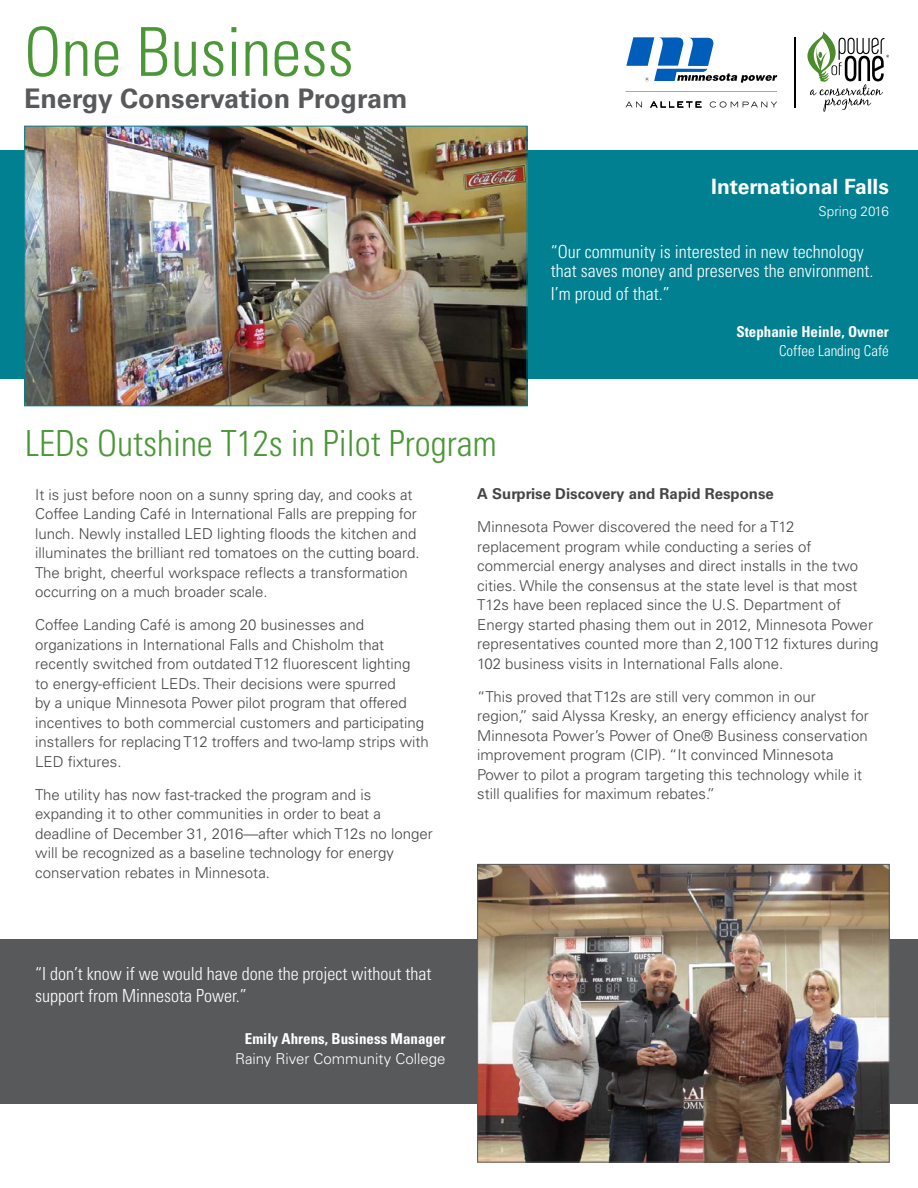
<style>
.page{position:relative;width:918px;height:1188px;background:#fff}
.page>*{position:absolute;margin:0;border:0;box-sizing:border-box;transform-origin:0 0}
.t1{font:300 condensed 67.5px "Univers";color:#4b9738}
.t2{font:300 condensed 36px "Univers";color:#4b9738}
.t3{font:700 27px "Univers";color:#58595b}
.t4{font:700 21px "Univers";color:#fff}
.t5{font:300 condensed 18px/19.5px "Univers";color:#fff}
.t6{font:300 15px/19.5px "Univers";color:#464547}
.t7{font:700 condensed 15px "Univers";color:#fff}
.t8{font:700 15px "Univers";color:#464547}
.t9{font:300 15px "Univers";color:#fff}
.t10{font:300 condensed 15px "Univers";color:#fff}
.t11{font:300 13.5px "Univers";color:#fff}
</style>
<div class="page">
<div style="left:0;top:939px;width:918px;height:165px;background:#58595b"></div>
<div style="left:0;top:150px;width:918px;height:229px;background:#008091"></div>
<svg style="left:626px;top:37px;width:151px;height:46px"></svg>
<svg style="left:626px;top:102px;width:16px;height:5px"></svg>
<svg style="left:650px;top:101px;width:52px;height:7px"></svg>
<svg style="left:710px;top:102px;width:67px;height:6px"></svg>
<svg style="left:807px;top:32px;width:82px;height:80px"></svg>
<hr style="left:794px;top:37px;width:1px;height:70px;background:#000">
<img style="left:479px;top:866px;width:409px;height:294px">
<div style="left:477px;top:864px;width:413px;height:298px;border:1px solid #58595b"></div>
<img style="left:26px;top:128px;width:499px;height:276px">
<div style="left:24px;top:126px;width:503px;height:280px;border:1px solid #008091"></div>
<h1 class="t1" style="left:24px;top:12px;width:331px">One Business</h1>
<h3 class="t3" style="left:24px;top:83px;width:385px">Energy Conservation Program</h3>
<h2 class="t2" style="left:25px;top:422px;width:473px">LEDs Outshine T12s in Pilot Program</h2>
<h3 class="t4" style="left:711px;top:174px;width:179px">International Falls</h3>
<p class="t11" style="left:819px;top:203px;width:72px">Spring 2016</p>
<p class="t5" style="left:551px;top:242px;width:324px">“Our community is interested in new technology that saves money and preserves the environment.</p>
<p class="t5" style="left:551px;top:284px;width:120px">I’m proud of that.”</p>
<p class="t7" style="left:736px;top:322px;width:154px">Stephanie Heinle, Owner</p>
<p class="t10" style="left:779px;top:342px;width:111px">Coffee Landing Café</p>
<p class="t6" style="left:35px;top:485px;width:386px">It is just before noon on a sunny spring day, and cooks at Coffee Landing Café in International Falls are prepping for lunch. Newly installed LED lighting floods the kitchen and illuminates the brilliant red tomatoes on the cutting board.<br>The bright, cheerful workspace reflects a transformation occurring on a much broader scale.</p>
<p class="t6" style="left:35px;top:615px;width:395px">Coffee Landing Café is among 20 businesses and organizations in International Falls and Chisholm that recently switched from outdated T12 fluorescent lighting<br>to energy-efficient LEDs. Their decisions were spurred<br>by a unique Minnesota Power pilot program that offered incentives to both commercial customers and participating installers for replacing T12 troffers and two-lamp strips with LED fixtures.</p>
<p class="t6" style="left:35px;top:785px;width:399px">The utility has now fast-tracked the program and is expanding it to other communities in order to beat a deadline of December 31, 2016—after which T12s no longer will be recognized as a baseline technology for energy conservation rebates in Minnesota.</p>
<p class="t8" style="left:477px;top:485px;width:298px">A Surprise Discovery and Rapid Response</p>
<p class="t6" style="left:477px;top:517px;width:403px">Minnesota Power discovered the need for a T12 replacement program while conducting a series of commercial energy analyses and direct installs in the two cities. While the consensus at the state level is that most T12s have been replaced since the U.S. Department of Energy started phasing them out in 2012, Minnesota Power representatives counted more than 2,100 T12 fixtures during 102 business visits in International Falls alone.</p>
<p class="t6" style="left:477px;top:687px;width:393px">“This proved that T12s are still very common in our region,” said Alyssa Kresky, an energy efficiency analyst for Minnesota Power’s Power of One® Business conservation improvement program (CIP). “It convinced Minnesota Power to pilot a program targeting this technology while it still qualifies for maximum rebates.”</p>
<p class="t5" style="left:35px;top:962px;width:398px;line-height:22.5px">“I don’t know if we would have done the project without that support from Minnesota Power.”</p>
<p class="t7" style="left:245px;top:1030px;width:202px">Emily Ahrens, Business Manager</p>
<p class="t9" style="left:235px;top:1049px;width:212px">Rainy River Community College</p>
</div>
